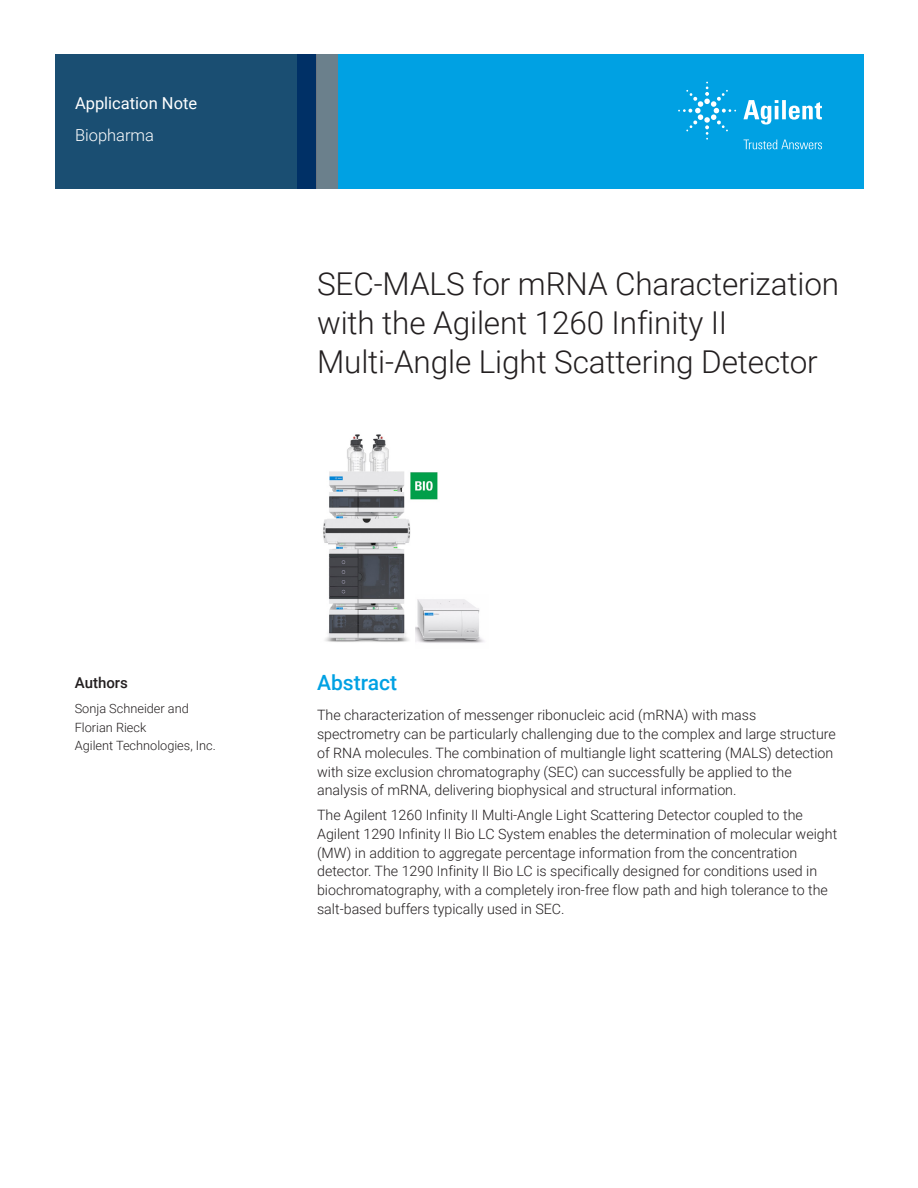
<style>
.page{position:relative;width:918px;height:1188px;background:#fff}
.page>*{position:absolute;margin:0;border:0;box-sizing:border-box;transform-origin:0 0}
.t1{font:300 31.5px/39px "Roboto";letter-spacing:-.005em;color:#231f20}
.Header_1{font:500 21px "Roboto";color:#00a1e3}
.Doctype{font:16.5px "Roboto";color:#fff}
.Area_Identifier{font:300 16.5px "Roboto";color:#fff}
.DATA_author_title{font:500 15px "Roboto";color:#231f20}
.Text{font:300 14.25px/18.8px "Roboto";color:#231f20}
.DATA_author_name___info{font:300 12.75px/18.8px "Roboto";color:#231f20}
</style>
<div class="page">
<div style="left:297px;top:54px;width:567px;height:135px;background:#00a1e3"></div>
<svg style="left:55px;top:54px;width:261px;height:135px;background:#184b71"></svg>
<div style="left:316px;top:54px;width:22px;height:135px;background:#6b808c"></div>
<img style="left:323px;top:434px;width:115px;height:208px">
<img style="left:415px;top:594px;width:69px;height:49px">
<svg style="left:743px;top:100px;width:79px;height:25px"></svg>
<svg style="left:678px;top:82px;width:58px;height:58px"></svg>
<svg style="left:744px;top:140px;width:78px;height:9px"></svg>
<p class="Doctype" style="left:75px;top:91px;width:124px">Application Note</p>
<p class="Area_Identifier" style="left:75px;top:124px;width:81px">Biopharma</p>
<p class="t1" style="left:317px;top:263px;width:524px">SEC-MALS for mRNA Characterization with the Agilent 1260 Infinity II<br>Multi‑Angle Light Scattering Detector</p>
<p class="DATA_author_title" style="left:75px;top:672px;width:55px">Authors</p>
<p class="DATA_author_name___info" style="left:75px;top:699px;width:143px">Sonja Schneider and<br>Florian Rieck<br>Agilent Technologies, Inc.</p>
<p class="Header_1" style="left:317px;top:667px;width:82px">Abstract</p>
<p class="Text" style="left:317px;top:705px;width:520px">The characterization of messenger ribonucleic acid (mRNA) with mass spectrometry can be particularly challenging due to the complex and large structure of RNA molecules. The combination of multiangle light scattering (MALS) detection with size exclusion chromatography (SEC) can successfully be applied to the analysis of mRNA, delivering biophysical and structural information.</p>
<p class="Text" style="left:317px;top:805px;width:522px">The Agilent 1260 Infinity II Multi-Angle Light Scattering Detector coupled to the Agilent 1290 Infinity II Bio LC System enables the determination of molecular weight (MW) in addition to aggregate percentage information from the concentration detector. The 1290 Infinity II Bio LC is specifically designed for conditions used in biochromatography, with a completely iron-free flow path and high tolerance to the salt‑based buffers typically used in SEC.</p>
</div>
